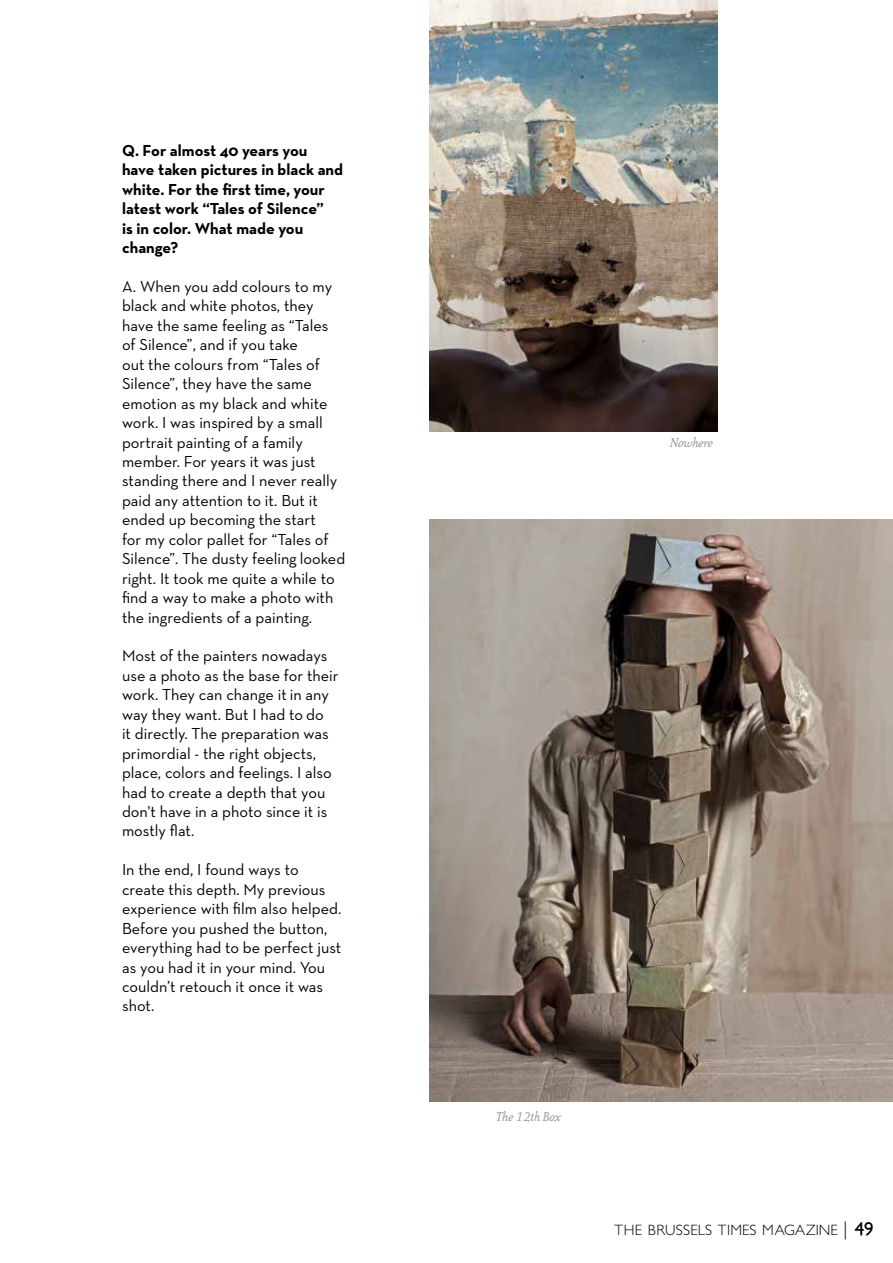
<style>
.page{position:relative;width:893px;height:1263px;background:#fff}
.page>*{position:absolute;margin:0;border:0;box-sizing:border-box;transform-origin:0 0}
.t1{font:16.2px/19.5px "Neutra Text";color:#000}
.t2{font:700 16.2px/19.5px "Neutra Text";letter-spacing:-.01em;color:#000}
.t3{font:300 15px "Petita";letter-spacing:.015em;color:#000}
.t4{font:italic 15px "Atma Serif TF";letter-spacing:-.01em;color:#989898}
.s1{font-size:18px}
.s2{font-weight:700;font-size:18px}
</style>
<div class="page">
<img style="left:429px;top:0;width:288px;height:431px">
<img style="left:429px;top:519px;width:464px;height:583px">
<p class="t2" style="left:122px;top:140px;width:223px">Q. For almost 40 years you have taken pictures in black and white. For the first time, your latest work “Tales of Silence”<br>is in color. What made you change?</p>
<p class="t1" style="left:122px;top:276px;width:225px">A. When you add colours to my black and white photos, they have the same feeling as “Tales of Silence”, and if you take<br>out the colours from “Tales of<br>Silence”, they have the same emotion as my black and white work. I was inspired by a small portrait painting of a family member. For years it was just standing there and I never really paid any attention to it. But it ended up becoming the start<br>for my color pallet for “Tales of<br>Silence”. The dusty feeling looked right. It took me quite a while to find a way to make a photo with the ingredients of a painting.</p>
<p class="t1" style="left:122px;top:646px;width:218px">Most of the painters nowadays use a photo as the base for their work. They can change it in any way they want. But I had to do<br>it directly. The preparation was primordial - the right objects, place, colors and feelings. I also had to create a depth that you don't have in a photo since it is mostly flat.</p>
<p class="t1" style="left:122px;top:860px;width:221px">In the end, I found ways to create this depth. My previous experience with film also helped.<br>Before you pushed the button, everything had to be perfect just as you had it in your mind. You couldn’t retouch it once it was shot.</p>
<p class="t4" style="left:670px;top:433px;width:45px">Nowhere</p>
<p class="t4" style="left:496px;top:1107px;width:67px">The 12th Box</p>
<p class="t3" style="left:615px;top:1221px;width:261px">THE BRUSSELS TIMES MAGAZINE <span class="s1">|</span> <span class="s2">49</span></p>
</div>
